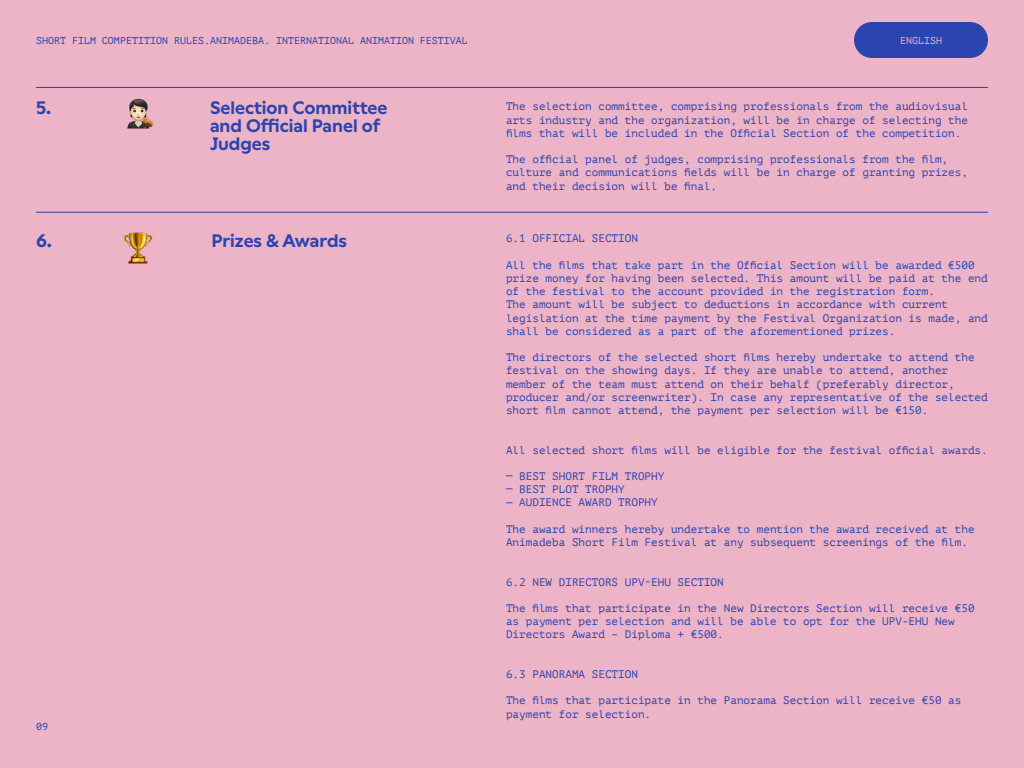
<style>
.page{position:relative;width:1024px;height:768px;background:#edb3c7}
.page>*{position:absolute;margin:0;border:0;box-sizing:border-box;transform-origin:0 0}
.t1{font:600 18px/18px "Wallop TRIAL";color:#2b45b0}
.t2{font:11px/13.2px "PT Mono";color:#2b45b0}
.t3{font:10px "PT Mono";color:#2b45b0}
.t4{font:10px "PT Mono";color:#edb3c7}
</style>
<div class="page">
<hr style="left:36px;top:87px;width:952px;height:1px;background:#2b45b0">
<hr style="left:36px;top:212px;width:952px;height:1px;background:#2b45b0">
<div style="left:854px;top:22px;width:134px;height:36px;background:#2b45b0;border-radius:18px"></div>
<p class="t3" style="left:36px;top:35px;width:433px">SHORT FILM COMPETITION RULES.ANIMADEBA. INTERNATIONAL ANIMATION FESTIVAL</p>
<p class="t4" style="left:900px;top:35px;width:43px">ENGLISH</p>
<h1 class="t1" style="left:36px;top:98px;width:17px">5.</h1>
<h1 class="t1" style="left:36px;top:230px;width:18px">6.</h1>
<p class="t3" style="left:36px;top:721px;width:13px">09</p>
<h1 class="t1" style="left:210px;top:98px;width:179px">Selection Committee and Official Panel of<br>Judges</h1>
<h1 class="t1" style="left:212px;top:230px;width:137px">Prizes &amp; Awards</h1>
<p class="t2" style="left:506px;top:100px;width:463px;text-align:justify">The selection committee, comprising professionals from the audiovisual arts industry and the organization, will be in charge of selecting the films that will be included in the Official Section of the competition.</p>
<p class="t2" style="left:506px;top:153px;width:463px">The official panel of judges, comprising professionals from the film, culture and communications fields will be in charge of granting prizes, and their decision will be final.</p>
<p class="t2" style="left:506px;top:232px;width:134px">6.1 OFFICIAL SECTION</p>
<p class="t2" style="left:506px;top:259px;width:483px">All the films that take part in the Official Section will be awarded €500 prize money for having been selected. This amount will be paid at the end of the festival to the account provided in the registration form.<br>The amount will be subject to deductions in accordance with current legislation at the time payment by the Festival Organization is made, and shall be considered as a part of the aforementioned prizes.</p>
<p class="t2" style="left:506px;top:351px;width:483px">The directors of the selected short films hereby undertake to attend the festival on the showing days. If they are unable to attend, another member of the team must attend on their behalf (preferably director, producer and/or screenwriter). In case any representative of the selected short film cannot attend, the payment per selection will be €150.</p>
<p class="t2" style="left:506px;top:443px;width:483px">All selected short films will be eligible for the festival official awards.</p>
<p class="t2" style="left:506px;top:470px;width:160px">— BEST SHORT FILM TROPHY</p>
<p class="t2" style="left:506px;top:483px;width:120px">— BEST PLOT TROPHY</p>
<p class="t2" style="left:506px;top:496px;width:153px">— AUDIENCE AWARD TROPHY</p>
<p class="t2" style="left:506px;top:523px;width:470px">The award winners hereby undertake to mention the award received at the<br>Animadeba Short Film Festival at any subsequent screenings of the film.</p>
<p class="t2" style="left:506px;top:575px;width:219px">6.2 NEW DIRECTORS UPV-EHU SECTION</p>
<p class="t2" style="left:506px;top:602px;width:470px">The films that participate in the New Directors Section will receive €50 as payment per selection and will be able to opt for the UPV-EHU New<br>Directors Award – Diploma + €500.</p>
<p class="t2" style="left:506px;top:668px;width:134px">6.3 PANORAMA SECTION</p>
<p class="t2" style="left:506px;top:694px;width:457px">The films that participate in the Panorama Section will receive €50 as payment for selection.</p>
</div>
